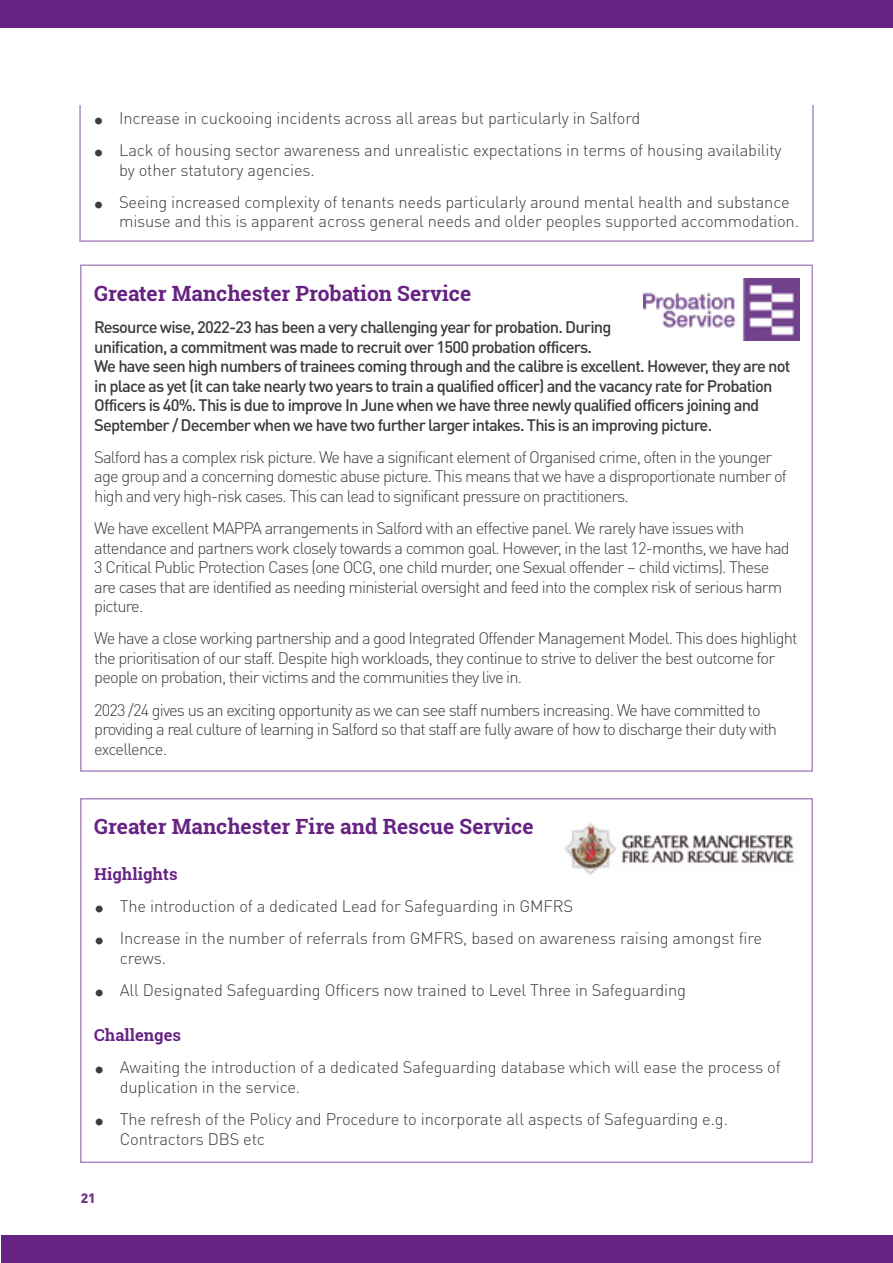
<style>
.page{position:relative;width:893px;height:1263px;background:#fff}
.page>*{position:absolute;margin:0;border:0;box-sizing:border-box;transform-origin:0 0}
.Sub_head{font:700 21px "Roboto Slab";color:#662383}
.Body_text{font:300 16.5px/19.5px "DINOT";letter-spacing:-.05em;color:#3c3c3b}
.Body_text-2{font:300 16.5px/19.5px "DINOT";letter-spacing:-.01em;color:#3c3c3b}
.Intro_text{font:500 16.5px/19.5px "DINOT";letter-spacing:-.05em;color:#3c3c3b}
.Sub_Sub_head{font:700 16.5px "Roboto Slab";color:#662383}
.t1{font:900 13.5px "DINOT";color:#73368c}
.s1{font-weight:700;font-size:21px}
</style>
<div class="page">
<div style="left:0;top:0;width:893px;height:28px;background:#662383"></div>
<div style="left:1px;top:1235px;width:892px;height:28px;background:#662383"></div>
<div style="left:79px;top:97px;width:735px;height:145px;border:2px solid #ac8cc0"></div>
<img style="left:643px;top:279px;width:156px;height:62px">
<div style="left:80px;top:798px;width:733px;height:365px;border:2px solid #ac8cc0"></div>
<img style="left:565px;top:823px;width:229px;height:52px">
<div style="left:40px;top:91px;width:774px;height:13px;background:#fff"></div>
<p class="Body_text-2" style="left:94px;top:107px;width:548px"><span class="s1">•</span> Increase in cuckooing incidents across all areas but particularly in Salford</p>
<p class="Body_text-2" style="left:119px;top:139px;width:664px;text-indent:-26px"><span class="s1">•</span> Lack of housing sector awareness and unrealistic expectations in terms of housing availability by other statutory agencies.</p>
<p class="Body_text-2" style="left:119px;top:191px;width:681px;text-indent:-26px"><span class="s1">•</span> Seeing increased complexity of tenants needs particularly around mental health and substance misuse and this is apparent across general needs and older peoples supported accommodation.</p>
<p class="Sub_head" style="left:94px;top:279px;width:378px">Greater Manchester Probation Service</p>
<p class="Intro_text" style="left:94px;top:316px;width:698px">Resource wise, 2022-23 has been a very challenging year for probation. During<br>unification, a commitment was made to recruit over 1500 probation officers.<br>We have seen high numbers of trainees coming through and the calibre is excellent. However, they are not in place as yet (it can take nearly two years to train a qualified officer) and the vacancy rate for Probation Officers is 40%. This is due to improve In June when we have three newly qualified officers joining and September / December when we have two further larger intakes. This is an improving picture.</p>
<p class="Body_text" style="left:94px;top:446px;width:694px">Salford has a complex risk picture. We have a significant element of Organised crime, often in the younger age group and a concerning domestic abuse picture. This means that we have a disproportionate number of high and very high-risk cases. This can lead to significant pressure on practitioners.</p>
<p class="Body_text" style="left:94px;top:517px;width:697px">We have excellent MAPPA arrangements in Salford with an effective panel. We rarely have issues with attendance and partners work closely towards a common goal. However, in the last 12-months, we have had 3 Critical Public Protection Cases (one OCG, one child murder, one Sexual offender – child victims). These are cases that are identified as needing ministerial oversight and feed into the complex risk of serious harm picture.</p>
<p class="Body_text" style="left:94px;top:627px;width:705px">We have a close working partnership and a good Integrated Offender Management Model. This does highlight the prioritisation of our staff. Despite high workloads, they continue to strive to deliver the best outcome for people on probation, their victims and the communities they live in.</p>
<p class="Body_text" style="left:94px;top:698px;width:684px">2023 /24 gives us an exciting opportunity as we can see staff numbers increasing. We have committed to providing a real culture of learning in Salford so that staff are fully aware of how to discharge their duty with excellence.</p>
<p class="Sub_head" style="left:94px;top:812px;width:441px">Greater Manchester Fire and Rescue Service</p>
<p class="Sub_Sub_head" style="left:94px;top:862px;width:85px">Highlights</p>
<p class="Body_text-2" style="left:94px;top:895px;width:480px"><span class="s1">•</span> The introduction of a dedicated Lead for Safeguarding in GMFRS</p>
<p class="Body_text-2" style="left:120px;top:927px;width:644px;text-indent:-26px"><span class="s1">•</span> Increase in the number of referrals from GMFRS, based on awareness raising amongst fire crews.</p>
<p class="Body_text-2" style="left:94px;top:979px;width:593px"><span class="s1">•</span> All Designated Safeguarding Officers now trained to Level Three in Safeguarding</p>
<p class="Sub_Sub_head" style="left:94px;top:1024px;width:88px">Challenges</p>
<p class="Body_text-2" style="left:120px;top:1056px;width:662px;text-indent:-26px"><span class="s1">•</span> Awaiting the introduction of a dedicated Safeguarding database which will ease the process of duplication in the service.</p>
<p class="Body_text-2" style="left:120px;top:1108px;width:610px;text-indent:-26px"><span class="s1">•</span> The refresh of the Policy and Procedure to incorporate all aspects of Safeguarding e.g.<br>Contractors DBS etc</p>
<p class="t1" style="left:81px;top:1187px;width:16px">21</p>
</div>
